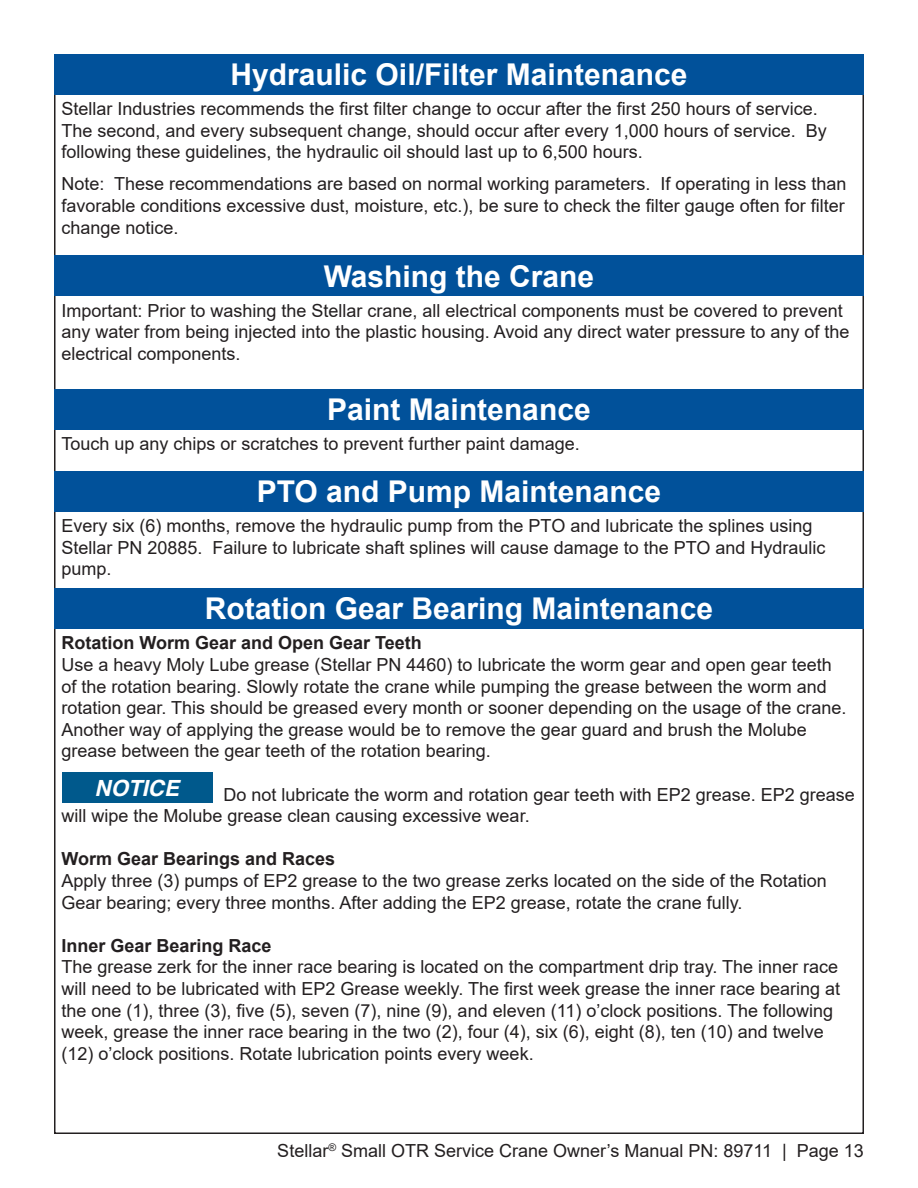
<style>
.page{position:relative;width:918px;height:1188px;background:#fff}
.page>*{position:absolute;margin:0;border:0;box-sizing:border-box;transform-origin:0 0}
.TOC_Page_Heading_White{font:700 30px "Arial";color:#fff}
.t1{font:italic 700 22.35px "Helvetica";color:#fff}
.Paragraph_Style_1{font:18px/21.6px "Arial";color:#231f20}
.Paragraph_Style_1-2{font:700 18px "Arial";color:#231f20}
</style>
<div class="page">
<div style="left:54px;top:54px;width:810px;height:40px;background:#01519a"></div>
<div style="left:54px;top:256px;width:810px;height:40px;background:#01519a"></div>
<div style="left:54px;top:389px;width:810px;height:40px;background:#01519a"></div>
<div style="left:54px;top:471px;width:810px;height:40px;background:#01519a"></div>
<div style="left:54px;top:588px;width:810px;height:41px;background:#01519a"></div>
<div style="left:63px;top:773px;width:150px;height:30px;background:#00598c"></div>
<p class="TOC_Page_Heading_White" style="left:231px;top:53px;width:458px">Hydraulic Oil/Filter Maintenance</p>
<p class="Paragraph_Style_1" style="left:62px;top:98px;width:767px">Stellar Industries recommends the first filter change to occur after the first 250 hours of service.<br>The second, and every subsequent change, should occur after every 1,000 hours of service. By following these guidelines, the hydraulic oil should last up to 6,500 hours.</p>
<p class="Paragraph_Style_1" style="left:62px;top:173px;width:787px;text-align:justify">Note: These recommendations are based on normal working parameters. If operating in less than favorable conditions excessive dust, moisture, etc.), be sure to check the filter gauge often for filter change notice.</p>
<p class="TOC_Page_Heading_White" style="left:324px;top:255px;width:272px">Washing the Crane</p>
<p class="Paragraph_Style_1" style="left:62px;top:300px;width:790px">Important: Prior to washing the Stellar crane, all electrical components must be covered to prevent any water from being injected into the plastic housing. Avoid any direct water pressure to any of the electrical components.</p>
<p class="TOC_Page_Heading_White" style="left:327px;top:388px;width:265px">Paint Maintenance</p>
<p class="Paragraph_Style_1" style="left:62px;top:433px;width:520px">Touch up any chips or scratches to prevent further paint damage.</p>
<p class="TOC_Page_Heading_White" style="left:257px;top:470px;width:406px">PTO and Pump Maintenance</p>
<p class="Paragraph_Style_1" style="left:62px;top:515px;width:766px">Every six (6) months, remove the hydraulic pump from the PTO and lubricate the splines using<br>Stellar PN 20885. Failure to lubricate shaft splines will cause damage to the PTO and Hydraulic pump.</p>
<p class="TOC_Page_Heading_White" style="left:205px;top:588px;width:510px">Rotation Gear Bearing Maintenance</p>
<p class="Paragraph_Style_1-2" style="left:62px;top:630px;width:362px">Rotation Worm Gear and Open Gear Teeth</p>
<p class="Paragraph_Style_1" style="left:62px;top:654px;width:787px">Use a heavy Moly Lube grease (Stellar PN 4460) to lubricate the worm gear and open gear teeth of the rotation bearing. Slowly rotate the crane while pumping the grease between the worm and rotation gear. This should be greased every month or sooner depending on the usage of the crane.<br>Another way of applying the grease would be to remove the gear guard and brush the Molube grease between the gear teeth of the rotation bearing.</p>
<p class="Paragraph_Style_1" style="left:62px;top:783px;width:795px;text-indent:162px">Do not lubricate the worm and rotation gear teeth with EP2 grease. EP2 grease will wipe the Molube grease clean causing excessive wear.</p>
<p class="Paragraph_Style_1-2" style="left:62px;top:846px;width:275px">Worm Gear Bearings and Races</p>
<p class="Paragraph_Style_1" style="left:62px;top:870px;width:767px">Apply three (3) pumps of EP2 grease to the two grease zerks located on the side of the Rotation<br>Gear bearing; every three months. After adding the EP2 grease, rotate the crane fully.</p>
<p class="Paragraph_Style_1-2" style="left:62px;top:933px;width:212px">Inner Gear Bearing Race</p>
<p class="Paragraph_Style_1" style="left:62px;top:956px;width:780px">The grease zerk for the inner race bearing is located on the compartment drip tray. The inner race will need to be lubricated with EP2 Grease weekly. The first week grease the inner race bearing at the one (1), three (3), five (5), seven (7), nine (9), and eleven (11) o’clock positions. The following week, grease the inner race bearing in the two (2), four (4), six (6), eight (8), ten (10) and twelve (12) o’clock positions. Rotate lubrication points every week.</p>
<p class="t1" style="left:95px;top:770px;width:86px">NOTICE</p>
<p class="Paragraph_Style_1" style="left:277px;top:1140px;width:588px">Stellar<sup>®</sup> Small OTR Service Crane Owner’s Manual PN: 89711 | Page 13</p>
</div>
